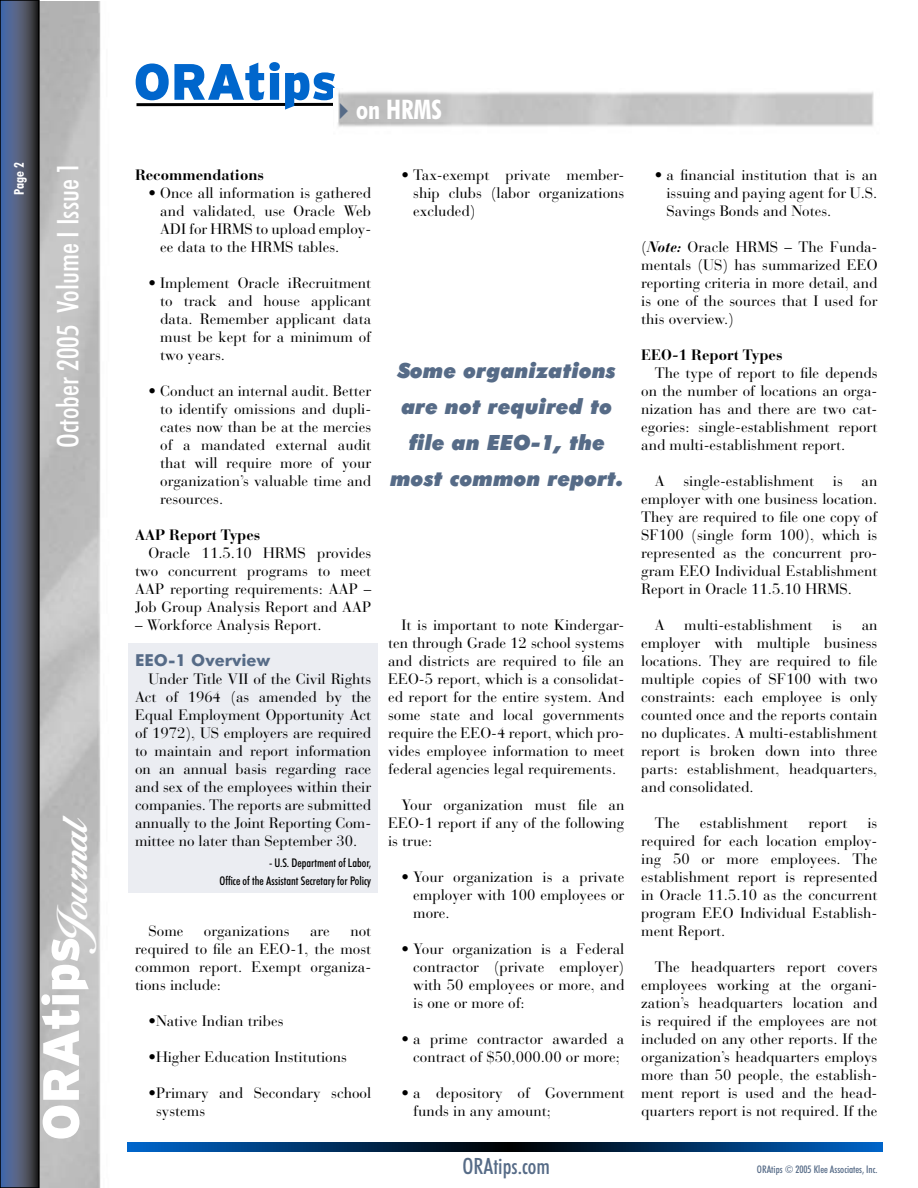
<style>
.page{position:relative;width:918px;height:1188px;background:#fff}
.page>*{position:absolute;margin:0;border:0;box-sizing:border-box;transform-origin:0 0}
.t1{font:900 51px "Interstate";letter-spacing:-.005em;color:#fff}
.t2{font:900 51px "Interstate";letter-spacing:-.005em;color:#06c}
.t3{font:500 condensed 30px "Futura BT";color:#fff}
.t4{font:700 condensed 27px "Futura BT";color:#fff}
.t5{font:500 condensed 22.5px "Futura BT";color:#566b87}
.t6{font:italic 900 21px/36px "Futura BT";color:#566b87;text-align:center}
.t7{font:700 16.5px "Futura BT";color:#566b87}
.t8{font:15px/18px "Bauer Bodoni";color:#000;text-align:justify}
.t9{font:700 15px "Bauer Bodoni";color:#000}
.t10{font:700 condensed 13.5px "Futura BT";color:#fff}
.t11{font:500 condensed 12px/18px "Futura BT";color:#000;text-align:right}
.t12{font:500 condensed 10.5px "Futura BT";color:#566b87}
.s1{color:#566b87}
.s2{font-weight:700;font-style:italic}
</style>
<div class="page">
<img style="left:40px;top:2px;width:293px;height:1186px">
<hr style="left:136px;top:103px;width:200px;height:3px;background:#000">
<svg style="left:3px;top:3px;width:34px;height:1182px;background:#4b5774"></svg>
<div style="left:0;top:0;width:40px;height:1188px;border:2px solid #000"></div>
<svg style="left:128px;top:1142px;width:755px;height:10px;background:#003265"></svg>
<img style="left:334px;top:91px;width:540px;height:36px">
<div style="left:128px;top:643px;width:250px;height:250px;background:#ebedf2"></div>
<svg style="left:14px;top:163px;width:10px;height:5px"></svg>
<p class="t10" style="left:11px;top:195px;width:25px;rotate:-90deg">Page</p>
<h2 class="t3" style="left:50px;top:448px;width:287px;rotate:-90deg">October 2005 Volume I Issue 1</h2>
<h1 class="t1" style="left:32px;top:1141px;width:329px;rotate:-90deg">ORAtips <sub>Journal</sub></h1>
<h1 class="t2" style="left:134px;top:53px;width:206px">ORAtips</h1>
<h3 class="t4" style="left:331px;top:93px;width:113px"><span class="s1">✔</span>on HRMS</h3>
<p class="t9" style="left:135px;top:166px;width:131px">Recommendations</p>
<p class="t8" style="left:160px;top:184px;width:213px;text-indent:-12px">• Once all information is gathered and validated, use Oracle Web ADI for HRMS to upload employ&shy;ee data to the HRMS tables.</p>
<p class="t8" style="left:160px;top:274px;width:213px;text-indent:-12px">• Implement Oracle iRecruitment to track and house applicant data. Remember applicant data must be kept for a minimum of two years.</p>
<p class="t8" style="left:160px;top:382px;width:213px;text-indent:-12px">• Conduct an internal audit. Better to identify omissions and dupli&shy;cates now than be at the mercies of a mandated external audit that will require more of your organization’s valuable time and resources.</p>
<p class="t9" style="left:135px;top:526px;width:127px">AAP Report Types</p>
<p class="t8" style="left:135px;top:544px;width:238px;text-indent:14px">Oracle 11.5.10 HRMS provides two concurrent programs to meet AAP reporting requirements: AAP – Job Group Analysis Report and AAP</p>
<p class="t8" style="left:135px;top:616px;width:188px">– Workforce Analysis Report.</p>
<p class="t7" style="left:135px;top:650px;width:136px">EEO-1 Overview</p>
<p class="t8" style="left:135px;top:670px;width:238px;text-indent:14px">Under Title VII of the Civil Rights Act of 1964 (as amended by the Equal Employment Opportunity Act of 1972), US employers are required to maintain and report information on an annual basis regarding race and sex of the employees within their companies. The reports are submitted annually to the Joint Reporting Com&shy;mittee no later than September 30.</p>
<p class="t11" style="left:220px;top:854px;width:153px">- U.S. Department of Labor,<br>Office of the Assistant Secretary for Policy</p>
<p class="t8" style="left:148px;top:922px;width:37px">Some</p>
<p class="t8" style="left:204px;top:922px;width:87px">organizations</p>
<p class="t8" style="left:310px;top:922px;width:21px">are</p>
<p class="t8" style="left:135px;top:922px;width:238px;text-indent:215px">not required to file an EEO-1, the most common report. Exempt organiza&shy;tions include:</p>
<p class="t8" style="left:148px;top:1012px;width:137px">•Native Indian tribes</p>
<p class="t8" style="left:148px;top:1048px;width:200px">•Higher Education Institutions</p>
<p class="t8" style="left:156px;top:1084px;width:217px;text-indent:-8px">•Primary and Secondary school systems</p>
<p class="t8" style="left:413px;top:166px;width:213px;text-indent:-12px">• Tax-exempt private member&shy;ship clubs (labor organizations excluded)</p>
<h3 class="t6" style="left:390px;top:352px;width:235px">Some organizations are not required to file an EEO-1, the most common report.</h3>
<p class="t8" style="left:388px;top:616px;width:238px;text-indent:14px">It is important to note Kindergar&shy;ten through Grade 12 school systems and districts are required to file an EEO-5 report, which is a consolidat&shy;ed report for the entire system. And some state and local governments require the EEO-4 report, which pro&shy;vides employee information to meet federal agencies legal requirements.</p>
<p class="t8" style="left:388px;top:796px;width:238px;text-indent:14px">Your organization must file an EEO-1 report if any of the following is true:</p>
<p class="t8" style="left:413px;top:868px;width:213px;text-indent:-12px">• Your organization is a private employer with 100 employees or more.</p>
<p class="t8" style="left:413px;top:940px;width:213px;text-indent:-12px">• Your organization is a Federal contractor (private employer) with 50 employees or more, and is one or more of:</p>
<p class="t8" style="left:402px;top:1030px;width:224px;text-align:center">• a prime contractor awarded a contract of $50,000.00 or more;</p>
<p class="t8" style="left:413px;top:1084px;width:213px;text-indent:-12px">• a depository of Government funds in any amount;</p>
<p class="t8" style="left:666px;top:166px;width:213px;text-indent:-12px">• a financial institution that is an issuing and paying agent for U.S.<br>Savings Bonds and Notes.</p>
<p class="t8" style="left:641px;top:238px;width:238px">(<span class="s2">Note:</span> Oracle HRMS – The Funda&shy;mentals (US) has summarized EEO reporting criteria in more detail, and is one of the sources that I used for this overview.)</p>
<p class="t9" style="left:641px;top:346px;width:143px">EEO-1 Report Types</p>
<p class="t8" style="left:641px;top:364px;width:238px;text-indent:14px">The type of report to file depends on the number of locations an orga&shy;nization has and there are two cat&shy;egories: single-establishment report and multi-establishment report.</p>
<p class="t8" style="left:641px;top:472px;width:238px;text-indent:14px">A single-establishment is an employer with one business location.<br>They are required to file one copy of SF100 (single form 100), which is represented as the concurrent pro&shy;gram EEO Individual Establishment Report in Oracle 11.5.10 HRMS.</p>
<p class="t8" style="left:655px;top:616px;width:12px">A</p>
<p class="t8" style="left:684px;top:616px;width:130px">multi-establishment</p>
<p class="t8" style="left:832px;top:616px;width:12px">is</p>
<p class="t8" style="left:641px;top:616px;width:238px;text-indent:220px">an employer with multiple business locations. They are required to file multiple copies of SF100 with two constraints: each employee is only counted once and the reports contain no duplicates. A multi-establishment report is broken down into three parts: establishment, headquarters, and consolidated.</p>
<p class="t8" style="left:655px;top:814px;width:27px">The</p>
<p class="t8" style="left:700px;top:814px;width:90px">establishment</p>
<p class="t8" style="left:808px;top:814px;width:41px">report</p>
<p class="t8" style="left:641px;top:814px;width:238px;text-indent:226px">is required for each location employ&shy;ing 50 or more employees. The establishment report is represented in Oracle 11.5.10 as the concurrent program EEO Individual Establish&shy;ment Report.</p>
<p class="t8" style="left:641px;top:958px;width:238px;text-indent:14px">The headquarters report covers employees working at the organi&shy;zation’s headquarters location and is required if the employees are not included on any other reports. If the organization’s headquarters employs more than 50 people, the establish&shy;ment report is used and the head&shy;quarters report is not required. If the</p>
<h3 class="t5" style="left:463px;top:1152px;width:89px">ORAtips.com</h3>
<p class="t12" style="left:757px;top:1163px;width:122px">ORAtips © 2005 Klee Associates, Inc.</p>
</div>
